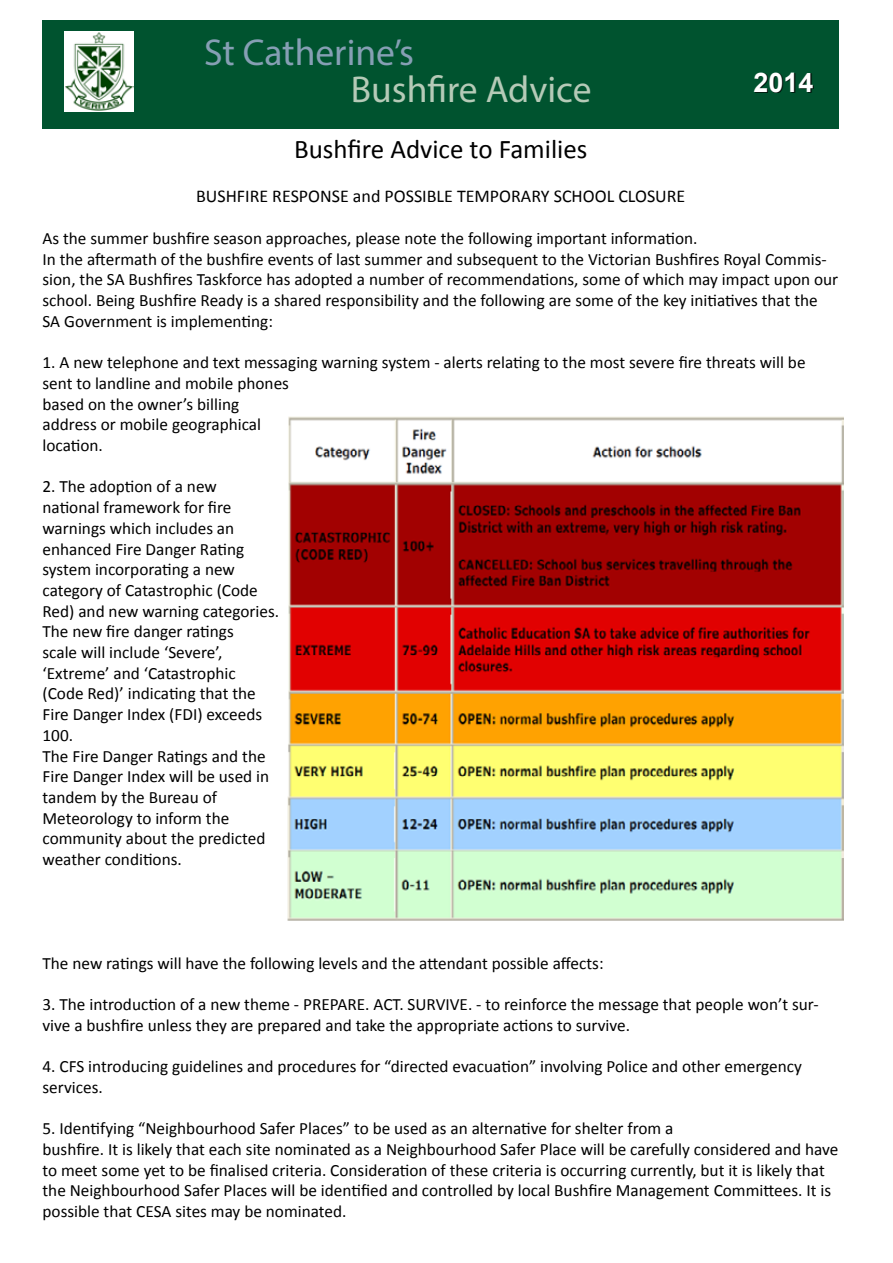
<style>
.page{position:relative;width:893px;height:1263px;background:#fff}
.page>*{position:absolute;margin:0;border:0;box-sizing:border-box;transform-origin:0 0}
.t1{font:37.5px "Myriad Pro";color:#b5cab7}
.t2{font:37.5px "Myriad Pro";color:#869fb4}
.t3{font:27px "Calibri";color:#000}
.t4{font:700 27px "Arial";color:#fff}
.t5{font:18px "Calibri";color:#000}
.t6{font:17.25px/20.7px "Calibri";color:#000}
</style>
<div class="page">
<div style="left:43px;top:20px;width:796px;height:108px;background:#00532f"></div>
<div style="left:755px;top:73px;width:59px;height:20px;background:#000;opacity:.89"></div>
<img style="left:64px;top:31px;width:70px;height:81px">
<img style="left:287px;top:416px;width:556px;height:505px">
<h1 class="t2" style="left:204px;top:30px;width:211px">St Catherine’s</h1>
<h1 class="t1" style="left:351px;top:67px;width:242px">Bushfire Advice</h1>
<h2 class="t3" style="left:294px;top:132px;width:295px">Bushfire Advice to Families</h2>
<p class="t5" style="left:196px;top:184px;width:491px">BUSHFIRE RESPONSE and POSSIBLE TEMPORARY SCHOOL CLOSURE</p>
<p class="t6" style="left:43px;top:228px;width:797px">As the summer bushfire season approaches, please note the following important information.<br>In the aftermath of the bushfire events of last summer and subsequent to the Victorian Bushfires Royal Commis&shy;sion, the SA Bushfires Taskforce has adopted a number of recommendations, some of which may impact upon our school. Being Bushfire Ready is a shared responsibility and the following are some of the key initiatives that the SA Government is implementing:</p>
<p class="t6" style="left:43px;top:352px;width:765px">1. A new telephone and text messaging warning system - alerts relating to the most severe fire threats will be sent to landline and mobile phones<br>based on the owner’s billing<br>address or mobile geographical<br>location.</p>
<p class="t6" style="left:43px;top:476px;width:238px">2. The adoption of a new<br>national framework for fire warnings which includes an enhanced Fire Danger Rating system incorporating a new category of Catastrophic (Code<br>Red) and new warning categories.<br>The new fire danger ratings<br>scale will include ‘Severe’, ‘Extreme’ and ‘Catastrophic (Code Red)’ indicating that the<br>Fire Danger Index (FDI) exceeds<br>100.<br>The Fire Danger Ratings and the<br>Fire Danger Index will be used in tandem by the Bureau of<br>Meteorology to inform the community about the predicted weather conditions.</p>
<h2 class="t4" style="left:753px;top:64px;width:62px">2014</h2>
<p class="t6" style="left:43px;top:952px;width:563px">The new ratings will have the following levels and the attendant possible affects:</p>
<p class="t6" style="left:43px;top:994px;width:778px">3. The introduction of a new theme - PREPARE. ACT. SURVIVE. - to reinforce the message that people won’t sur&shy;vive a bushfire unless they are prepared and take the appropriate actions to survive.</p>
<p class="t6" style="left:43px;top:1056px;width:761px">4. CFS introducing guidelines and procedures for “directed evacuation” involving Police and other emergency services.</p>
<p class="t6" style="left:43px;top:1118px;width:797px">5. Identifying “Neighbourhood Safer Places” to be used as an alternative for shelter from a<br>bushfire. It is likely that each site nominated as a Neighbourhood Safer Place will be carefully considered and have to meet some yet to be finalised criteria. Consideration of these criteria is occurring currently, but it is likely that the Neighbourhood Safer Places will be identified and controlled by local Bushfire Management Committees. It is possible that CESA sites may be nominated.</p>
</div>
